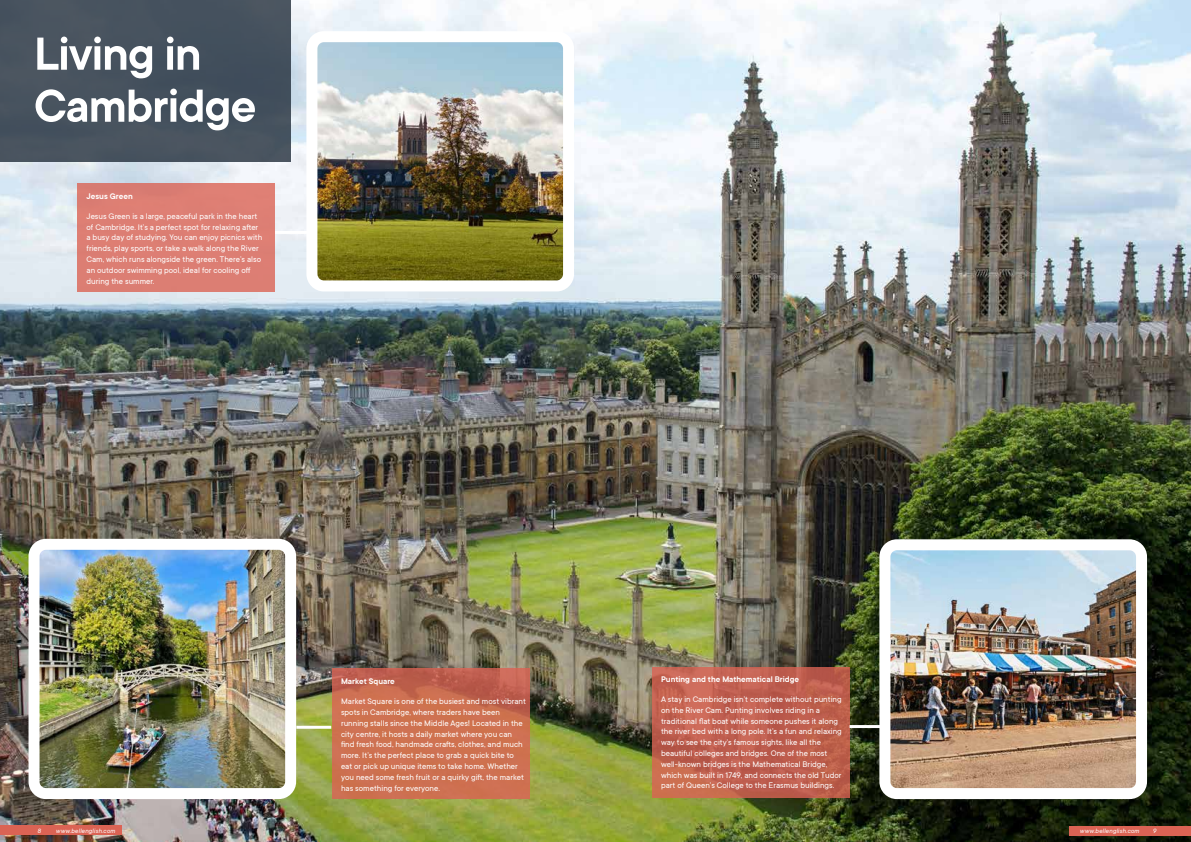
<style>
.page{position:relative;width:1191px;height:842px;background:#fff}
.page>*{position:absolute;margin:0;border:0;box-sizing:border-box;transform-origin:0 0}
.t1{font:600 51px/52px "TT Commons";letter-spacing:-.02em;color:#fff}
.t2{font:9px/10.8px "TT Commons";color:#fff}
.t3{font:600 9px "TT Commons";color:#fff}
.t4{font:italic 7px "TT Commons";letter-spacing:.015em;color:#fff}
</style>
<div class="page">
<img style="left:0;top:0;width:1191px;height:842px">
<div style="left:0;top:0;width:291px;height:162px;background:#47525e"></div>
<img style="left:41px;top:551px;width:243px;height:236px">
<div style="left:29px;top:539px;width:267px;height:260px;border:11px solid #fff;border-radius:12px"></div>
<img style="left:318px;top:43px;width:244px;height:236px">
<div style="left:306px;top:31px;width:268px;height:260px;border:11px solid #fff;border-radius:12px"></div>
<img style="left:891px;top:551px;width:244px;height:236px">
<div style="left:879px;top:539px;width:268px;height:260px;border:11px solid #fff;border-radius:12px"></div>
<div style="left:0;top:826px;width:122px;height:9px;background:#db6354"></div>
<div style="left:1069px;top:827px;width:122px;height:9px;background:#db6354"></div>
<div style="left:77px;top:183px;width:198px;height:109px;background:#dc7e73"></div>
<svg style="left:332px;top:668px;width:197px;height:131px;background:#ca6d4f"></svg>
<svg style="left:652px;top:668px;width:197px;height:130px;background:#c0604f"></svg>
<hr style="left:275px;top:231px;width:35px;height:3px;background:#fff">
<hr style="left:296px;top:726px;width:35px;height:3px;background:#fff">
<hr style="left:849px;top:725px;width:35px;height:3px;background:#fff">
<h1 class="t1" style="left:34px;top:29px;width:224px">Living in<br>Cambridge</h1>
<p class="t3" style="left:86px;top:191px;width:48px">Jesus Green</p>
<p class="t2" style="left:86px;top:211px;width:177px">Jesus Green is a large, peaceful park in the heart of Cambridge. It’s a perfect spot for relaxing after a busy day of studying. You can enjoy picnics with friends, play sports, or take a walk along the River Cam, which runs alongside the green. There’s also an outdoor swimming pool, ideal for cooling off during the summer.</p>
<p class="t3" style="left:341px;top:676px;width:55px">Market Square</p>
<p class="t2" style="left:341px;top:696px;width:186px">Market Square is one of the busiest and most vibrant spots in Cambridge, where traders have been running stalls since the Middle Ages! Located in the city centre, it hosts a daily market where you can find fresh food, handmade crafts, clothes, and much more. It’s the perfect place to grab a quick bite to eat or pick up unique items to take home. Whether you need some fresh fruit or a quirky gift, the market has something for everyone.</p>
<p class="t3" style="left:661px;top:674px;width:140px">Punting and the Mathematical Bridge</p>
<p class="t2" style="left:661px;top:694px;width:182px">A stay in Cambridge isn’t complete without punting on the River Cam. Punting involves riding in a traditional flat boat while someone pushes it along the river bed with a long pole. It’s a fun and relaxing way to see the city’s famous sights, like all the beautiful colleges and bridges. One of the most well-known bridges is the Mathematical Bridge, which was built in 1749, and connects the old Tudor part of Queen’s College to the Erasmus buildings.</p>
<p class="t4" style="left:37px;top:827px;width:5px">8</p>
<p class="t4" style="left:56px;top:827px;width:61px">www.bellenglish.com</p>
<p class="t4" style="left:1080px;top:827px;width:61px">www.bellenglish.com</p>
<p class="t4" style="left:1153px;top:827px;width:5px">9</p>
</div>
